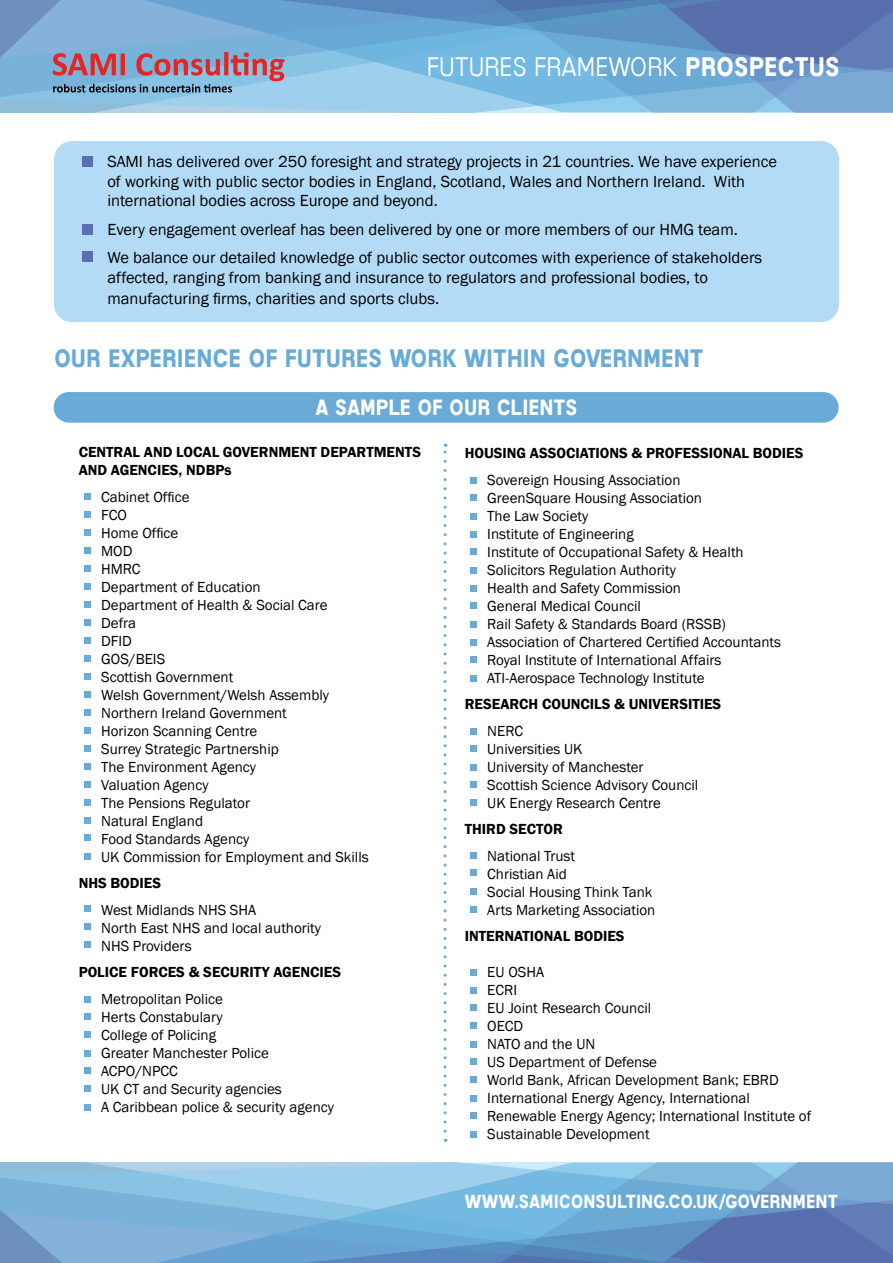
<style>
.page{position:relative;width:893px;height:1263px;background:#fff}
.page>*{position:absolute;margin:0;border:0;box-sizing:border-box;transform-origin:0 0}
.t1{font:25.5px "Mixolydian Titling Lt";color:#fff}
.t2{font:700 24px "Mixolydian Titling Rg";color:#68abd6}
.t3{font:700 21px "Mixolydian Titling Rg";color:#fff}
.t4{font:700 18px "Mixolydian Titling Rg";color:#fff}
.t5{font:16.5px/19.8px "Franklin Gothic";color:#000}
.t6{font:15px/18px "Franklin Gothic";color:#000}
.t7{font:600 15px/18px "Franklin Gothic";color:#000}
.s1{font-family:"Mixolydian Titling Rg";font-weight:700}
</style>
<div class="page">
<svg style="left:0;top:0;width:893px;height:112px;background:#73a6d1"></svg>
<svg style="left:0;top:0;width:284px;height:92px;background:#83a0c4"></svg>
<svg style="left:0;top:1162px;width:893px;height:101px;background:#77aad4"></svg>
<div style="left:54px;top:392px;width:785px;height:31px;background:#69abd6;border-radius:15px"></div>
<div style="left:54px;top:141px;width:785px;height:181px;background:#b3dbf6;border-radius:18px"></div>
<div style="left:82px;top:156px;width:11px;height:10px;background:#586fb0"></div>
<div style="left:82px;top:224px;width:11px;height:10px;background:#586fb0"></div>
<svg style="left:444px;top:444px;width:3px;height:687px"></svg>
<div style="left:82px;top:252px;width:11px;height:10px;background:#586fb0"></div>
<div style="left:84px;top:493px;width:7px;height:7px;background:#69abd6"></div>
<div style="left:84px;top:511px;width:7px;height:7px;background:#69abd6"></div>
<div style="left:84px;top:529px;width:7px;height:7px;background:#69abd6"></div>
<div style="left:84px;top:547px;width:7px;height:7px;background:#69abd6"></div>
<div style="left:84px;top:565px;width:7px;height:7px;background:#69abd6"></div>
<div style="left:84px;top:583px;width:7px;height:7px;background:#69abd6"></div>
<div style="left:84px;top:601px;width:7px;height:7px;background:#69abd6"></div>
<div style="left:84px;top:619px;width:7px;height:7px;background:#69abd6"></div>
<div style="left:84px;top:637px;width:7px;height:7px;background:#69abd6"></div>
<div style="left:84px;top:655px;width:7px;height:7px;background:#69abd6"></div>
<div style="left:84px;top:673px;width:7px;height:7px;background:#69abd6"></div>
<div style="left:84px;top:691px;width:7px;height:7px;background:#69abd6"></div>
<div style="left:84px;top:709px;width:7px;height:7px;background:#69abd6"></div>
<div style="left:84px;top:727px;width:7px;height:7px;background:#69abd6"></div>
<div style="left:84px;top:745px;width:7px;height:7px;background:#69abd6"></div>
<div style="left:84px;top:763px;width:7px;height:7px;background:#69abd6"></div>
<div style="left:84px;top:781px;width:7px;height:7px;background:#69abd6"></div>
<div style="left:84px;top:799px;width:7px;height:7px;background:#69abd6"></div>
<div style="left:84px;top:817px;width:7px;height:7px;background:#69abd6"></div>
<div style="left:84px;top:834px;width:7px;height:7px;background:#69abd6"></div>
<div style="left:84px;top:853px;width:7px;height:7px;background:#69abd6"></div>
<div style="left:84px;top:905px;width:7px;height:7px;background:#69abd6"></div>
<div style="left:84px;top:923px;width:7px;height:7px;background:#69abd6"></div>
<div style="left:84px;top:941px;width:7px;height:7px;background:#69abd6"></div>
<div style="left:84px;top:995px;width:7px;height:7px;background:#69abd6"></div>
<div style="left:84px;top:1013px;width:7px;height:7px;background:#69abd6"></div>
<div style="left:84px;top:1031px;width:7px;height:7px;background:#69abd6"></div>
<div style="left:84px;top:1049px;width:7px;height:7px;background:#69abd6"></div>
<div style="left:84px;top:1067px;width:7px;height:7px;background:#69abd6"></div>
<div style="left:84px;top:1085px;width:7px;height:7px;background:#69abd6"></div>
<div style="left:84px;top:1103px;width:7px;height:7px;background:#69abd6"></div>
<div style="left:470px;top:477px;width:7px;height:7px;background:#69abd6"></div>
<div style="left:470px;top:494px;width:7px;height:7px;background:#69abd6"></div>
<div style="left:470px;top:513px;width:7px;height:7px;background:#69abd6"></div>
<div style="left:470px;top:531px;width:7px;height:7px;background:#69abd6"></div>
<div style="left:470px;top:548px;width:7px;height:7px;background:#69abd6"></div>
<div style="left:470px;top:567px;width:7px;height:7px;background:#69abd6"></div>
<div style="left:470px;top:585px;width:7px;height:7px;background:#69abd6"></div>
<div style="left:470px;top:602px;width:7px;height:7px;background:#69abd6"></div>
<div style="left:470px;top:621px;width:7px;height:7px;background:#69abd6"></div>
<div style="left:470px;top:639px;width:7px;height:7px;background:#69abd6"></div>
<div style="left:470px;top:656px;width:7px;height:7px;background:#69abd6"></div>
<div style="left:470px;top:675px;width:7px;height:7px;background:#69abd6"></div>
<div style="left:470px;top:728px;width:7px;height:6px;background:#69abd6"></div>
<div style="left:470px;top:745px;width:7px;height:7px;background:#69abd6"></div>
<div style="left:470px;top:764px;width:7px;height:7px;background:#69abd6"></div>
<div style="left:470px;top:781px;width:7px;height:7px;background:#69abd6"></div>
<div style="left:470px;top:799px;width:7px;height:6px;background:#69abd6"></div>
<div style="left:470px;top:852px;width:7px;height:7px;background:#69abd6"></div>
<div style="left:470px;top:869px;width:7px;height:7px;background:#69abd6"></div>
<div style="left:470px;top:888px;width:7px;height:7px;background:#69abd6"></div>
<div style="left:470px;top:906px;width:7px;height:7px;background:#69abd6"></div>
<div style="left:470px;top:969px;width:7px;height:7px;background:#69abd6"></div>
<div style="left:470px;top:986px;width:7px;height:7px;background:#69abd6"></div>
<div style="left:470px;top:1004px;width:7px;height:7px;background:#69abd6"></div>
<div style="left:470px;top:1022px;width:7px;height:7px;background:#69abd6"></div>
<div style="left:470px;top:1040px;width:7px;height:7px;background:#69abd6"></div>
<div style="left:470px;top:1058px;width:7px;height:7px;background:#69abd6"></div>
<div style="left:470px;top:1076px;width:7px;height:7px;background:#69abd6"></div>
<div style="left:470px;top:1094px;width:7px;height:7px;background:#69abd6"></div>
<div style="left:470px;top:1112px;width:7px;height:7px;background:#69abd6"></div>
<div style="left:470px;top:1131px;width:7px;height:7px;background:#69abd6"></div>
<h1 class="t1" style="left:427px;top:51px;width:414px">FUTURES FRAMEWORK <span class="s1">PROSPECTUS</span></h1>
<p class="t5" style="left:107px;top:152px;width:671px">SAMI has delivered over 250 foresight and strategy projects in 21 countries. We have experience of working with public sector bodies in England, Scotland, Wales and Northern Ireland. With international bodies across Europe and beyond.</p>
<p class="t5" style="left:107px;top:215px;width:656px;line-height:28.3px">Every engagement overleaf has been delivered by one or more members of our HMG team.<br>We balance our detailed knowledge of public sector outcomes with experience of stakeholders</p>
<p class="t5" style="left:107px;top:267px;width:602px;line-height:21.6px">affected, ranging from banking and insurance to regulators and professional bodies, to manufacturing firms, charities and sports clubs.</p>
<h2 class="t2" style="left:54px;top:344px;width:651px">OUR EXPERIENCE OF FUTURES WORK WITHIN GOVERNMENT</h2>
<h3 class="t3" style="left:316px;top:394px;width:263px">A SAMPLE OF OUR CLIENTS</h3>
<p class="t7" style="left:79px;top:443px;width:344px">CENTRAL AND LOCAL GOVERNMENT DEPARTMENTS<br>AND AGENCIES, NDBPs</p>
<p class="t6" style="left:101px;top:488px;width:269px">Cabinet Office<br>FCO<br>Home Office<br>MOD<br>HMRC<br>Department of Education<br>Department of Health &amp; Social Care<br>Defra<br>DFID<br>GOS/BEIS<br>Scottish Government<br>Welsh Government/Welsh Assembly<br>Northern Ireland Government<br>Horizon Scanning Centre<br>Surrey Strategic Partnership<br>The Environment Agency<br>Valuation Agency<br>The Pensions Regulator<br>Natural England<br>Food Standards Agency<br>UK Commission for Employment and Skills</p>
<p class="t7" style="left:79px;top:874px;width:84px">NHS BODIES</p>
<p class="t6" style="left:101px;top:901px;width:221px">West Midlands NHS SHA<br>North East NHS and local authority<br>NHS Providers</p>
<p class="t7" style="left:79px;top:963px;width:264px">POLICE FORCES &amp; SECURITY AGENCIES</p>
<p class="t6" style="left:101px;top:990px;width:234px">Metropolitan Police<br>Herts Constabulary<br>College of Policing<br>Greater Manchester Police<br>ACPO/NPCC<br>UK CT and Security agencies<br>A Caribbean police &amp; security agency</p>
<p class="t7" style="left:465px;top:444px;width:340px">HOUSING ASSOCIATIONS &amp; PROFESSIONAL BODIES</p>
<p class="t6" style="left:487px;top:471px;width:295px">Sovereign Housing Association<br>GreenSquare Housing Association<br>The Law Society<br>Institute of Engineering<br>Institute of Occupational Safety &amp; Health Solicitors Regulation Authority<br>Health and Safety Commission<br>General Medical Council<br>Rail Safety &amp; Standards Board (RSSB)<br>Association of Chartered Certified Accountants Royal Institute of International Affairs ATI-Aerospace Technology Institute</p>
<p class="t7" style="left:465px;top:695px;width:258px">RESEARCH COUNCILS &amp; UNIVERSITIES</p>
<p class="t6" style="left:487px;top:722px;width:213px">NERC<br>Universities UK<br>University of Manchester<br>Scottish Science Advisory Council<br>UK Energy Research Centre</p>
<p class="t7" style="left:465px;top:820px;width:100px">THIRD SECTOR</p>
<p class="t6" style="left:487px;top:847px;width:170px">National Trust<br>Christian Aid<br>Social Housing Think Tank<br>Arts Marketing Association</p>
<p class="t7" style="left:465px;top:927px;width:161px">INTERNATIONAL BODIES</p>
<p class="t6" style="left:487px;top:963px;width:325px">EU OSHA<br>ECRI<br>EU Joint Research Council<br>OECD<br>NATO and the UN<br>US Department of Defense<br>World Bank, African Development Bank; EBRD<br>International Energy Agency, International<br>Renewable Energy Agency; International Institute of<br>Sustainable Development</p>
<p class="t4" style="left:465px;top:1191px;width:375px">WWW.SAMICONSULTING.CO.UK/GOVERNMENT</p>
</div>
